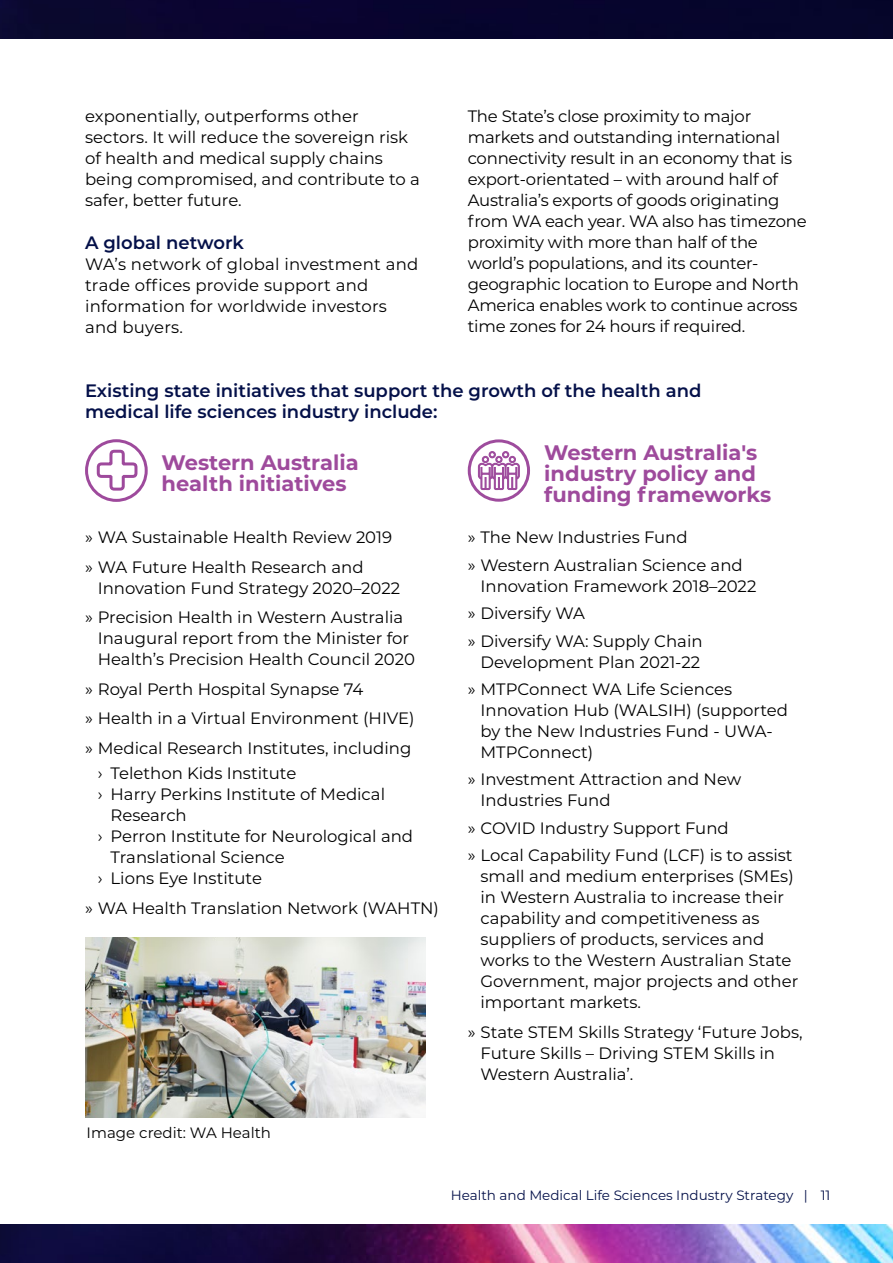
<style>
.page{position:relative;width:893px;height:1263px;background:#fff}
.page>*{position:absolute;margin:0;border:0;box-sizing:border-box;transform-origin:0 0}
.t1{font:700 21px/21px "Montserrat";color:#9e4a9c}
.t2{font:600 18px/21px "Montserrat";color:#041049}
.t3{font:16.5px/21px "Montserrat";color:#000}
.t4{font:15px "Montserrat";color:#000}
.t5{font:13.5px "Montserrat";color:#041049}
</style>
<div class="page">
<svg style="left:85px;top:439px;width:63px;height:63px"></svg>
<div style="left:468px;top:439px;width:62px;height:63px;border:3px solid #9e4c9d;border-radius:50%"></div>
<svg style="left:478px;top:451px;width:42px;height:39px"></svg>
<img style="left:85px;top:937px;width:340px;height:181px">
<img style="left:0;top:1225px;width:893px;height:38px">
<div style="left:0;top:0;width:893px;height:38px;background:#07052d"></div>
<p class="t3" style="left:85px;top:105px;width:336px">exponentially, outperforms other sectors. It will reduce the sovereign risk of health and medical supply chains being compromised, and contribute to a safer, better future.</p>
<p class="t2" style="left:85px;top:231px;width:160px">A global network</p>
<p class="t3" style="left:85px;top:253px;width:335px">WA’s network of global investment and trade offices provide support and information for worldwide investors and buyers.</p>
<p class="t3" style="left:468px;top:105px;width:340px">The State’s close proximity to major markets and outstanding international connectivity result in an economy that is export-orientated – with around half of Australia’s exports of goods originating from WA each year. WA also has timezone proximity with more than half of the world’s populations, and its counter&shy;geographic location to Europe and North America enables work to continue across time zones for 24 hours if required.</p>
<p class="t2" style="left:85px;top:379px;width:618px">Existing state initiatives that support the growth of the health and medical life sciences industry include:</p>
<p class="t1" style="left:162px;top:451px;width:199px">Western Australia health initiatives</p>
<p class="t1" style="left:544px;top:441px;width:228px">Western Australia's industry policy and funding frameworks</p>
<p class="t3" style="left:85px;top:522px;width:309px;line-height:29.5px">» WA Sustainable Health Review 2019 » WA Future Health Research and</p>
<p class="t3" style="left:85px;top:573px;width:320px;line-height:29.5px;text-align:center">Innovation Fund Strategy 2020–2022<br>» Precision Health in Western Australia</p>
<p class="t3" style="left:98px;top:627px;width:319px">Inaugural report from the Minister for<br>Health’s Precision Health Council 2020</p>
<p class="t3" style="left:85px;top:674px;width:331px;line-height:29.5px">» Royal Perth Hospital Synapse 74<br>» Health in a Virtual Environment (HIVE) » Medical Research Institutes, including</p>
<p class="t3" style="left:98px;top:762px;width:200px">› Telethon Kids Institute</p>
<p class="t3" style="left:98px;top:783px;width:289px">› Harry Perkins Institute of Medical</p>
<p class="t3" style="left:111px;top:804px;width:78px">Research</p>
<p class="t3" style="left:98px;top:825px;width:317px">› Perron Institute for Neurological and</p>
<p class="t3" style="left:111px;top:846px;width:176px">Translational Science</p>
<p class="t3" style="left:98px;top:867px;width:166px">› Lions Eye Institute</p>
<p class="t3" style="left:85px;top:897px;width:355px">» WA Health Translation Network (WAHTN)</p>
<p class="t3" style="left:468px;top:523px;width:276px;line-height:27.5px">» The New Industries Fund<br>» Western Australian Science and</p>
<p class="t3" style="left:468px;top:572px;width:290px;line-height:27.5px;text-indent:13px">Innovation Framework 2018–2022 » Diversify WA<br>» Diversify WA: Supply Chain</p>
<p class="t3" style="left:468px;top:647px;width:266px;line-height:27.5px;text-indent:13px">Development Plan 2021-22<br>» MTPConnect WA Life Sciences</p>
<p class="t3" style="left:480px;top:699px;width:309px">Innovation Hub (WALSIH) (supported by the New Industries Fund - UWA-<br>MTPConnect)</p>
<p class="t3" style="left:480px;top:768px;width:262px;text-indent:-13px">» Investment Attraction and New<br>Industries Fund</p>
<p class="t3" style="left:468px;top:813px;width:326px;line-height:27.5px">» COVID Industry Support Fund<br>» Local Capability Fund (LCF) is to assist</p>
<p class="t3" style="left:480px;top:865px;width:319px">small and medium enterprises (SMEs) in Western Australia to increase their capability and competitiveness as suppliers of products, services and works to the Western Australian State Government, major projects and other important markets.</p>
<p class="t3" style="left:480px;top:1021px;width:324px;text-indent:-13px">» State STEM Skills Strategy ‘Future Jobs,<br>Future Skills – Driving STEM Skills in<br>Western Australia’.</p>
<p class="t4" style="left:87px;top:1122px;width:186px">Image credit: WA Health</p>
<p class="t5" style="left:451px;top:1185px;width:381px">Health and Medical Life Sciences Industry Strategy | 11</p>
</div>
